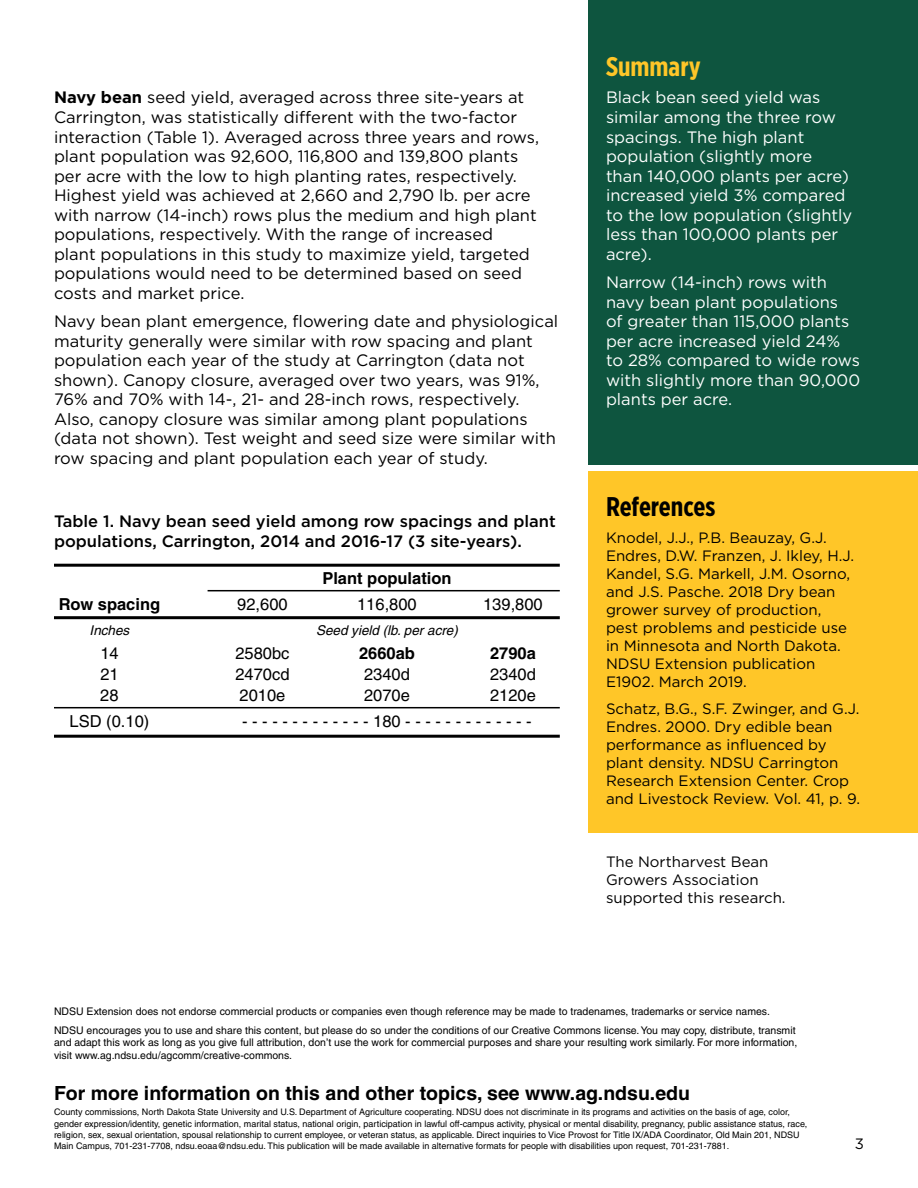
<style>
.page{position:relative;width:918px;height:1188px;background:#fff}
.page>*{position:absolute;margin:0;border:0;box-sizing:border-box;transform-origin:0 0}
.t1{font:700 27px "Gotham X Narrow";color:#000}
.t2{font:700 27px "Gotham X Narrow";color:#ffc628}
.t3{font:700 19.5px "Helvetica";color:#000}
.t4{font:16.5px/19.5px "Gotham";color:#000}
.t5{font:16.5px/19.5px "Gotham";color:#fff}
.t6{font:16.5px "Helvetica";color:#000}
.t7{font:500 16.5px/19.5px "Gotham";color:#000}
.t8{font:700 16.5px "Helvetica";color:#000}
.t9{font:15px/18px "Gotham";color:#000}
.t10{font:italic 13.5px "Helvetica";color:#000}
.t11{font:10.5px/18.8px "Helvetica";color:#000}
.t12{font:9px/11.2px "Helvetica";color:#000}
.s1{font-weight:700}
</style>
<div class="page">
<div style="left:588px;top:0;width:330px;height:464px;background:#0e553f"></div>
<div style="left:588px;top:471px;width:330px;height:362px;background:#ffc628"></div>
<hr style="left:54px;top:707px;width:506px;height:1px;background:#000">
<hr style="left:208px;top:590px;width:352px;height:1px;background:#000">
<hr style="left:54px;top:735px;width:506px;height:3px;background:#000">
<hr style="left:54px;top:564px;width:506px;height:3px;background:#000">
<hr style="left:54px;top:616px;width:506px;height:3px;background:#000">
<p class="t4" style="left:54px;top:88px;width:487px"><span class="s1">Navy bean</span> seed yield, averaged across three site-years at Carrington, was statistically different with the two-factor interaction (Table 1). Averaged across three years and rows, plant population was 92,600, 116,800 and 139,800 plants per acre with the low to high planting rates, respectively.<br>Highest yield was achieved at 2,660 and 2,790 lb. per acre with narrow (14-inch) rows plus the medium and high plant populations, respectively. With the range of increased<br>plant populations in this study to maximize yield, targeted populations would need to be determined based on seed costs and market price.</p>
<p class="t4" style="left:54px;top:311px;width:506px">Navy bean plant emergence, flowering date and physiological maturity generally were similar with row spacing and plant population each year of the study at Carrington (data not shown). Canopy closure, averaged over two years, was 91%, 76% and 70% with 14-, 21- and 28-inch rows, respectively.<br>Also, canopy closure was similar among plant populations (data not shown). Test weight and seed size were similar with row spacing and plant population each year of study.</p>
<p class="t7" style="left:54px;top:511px;width:503px">Table 1. Navy bean seed yield among row spacings and plant populations, Carrington, 2014 and 2016-17 (3 site-years).</p>
<p class="t8" style="left:322px;top:568px;width:131px">Plant population</p>
<p class="t8" style="left:59px;top:594px;width:103px">Row spacing</p>
<p class="t6" style="left:237px;top:594px;width:52px">92,600</p>
<p class="t6" style="left:357px;top:594px;width:61px">116,800</p>
<p class="t6" style="left:483px;top:594px;width:61px">139,800</p>
<p class="t10" style="left:90px;top:623px;width:41px">Inches</p>
<p class="t10" style="left:316px;top:623px;width:143px">Seed yield (lb. per acre)</p>
<p class="t6" style="left:100px;top:644px;width:20px">14</p>
<p class="t6" style="left:235px;top:644px;width:56px">2580bc</p>
<p class="t8" style="left:359px;top:643px;width:57px">2660ab</p>
<p class="t8" style="left:490px;top:643px;width:47px">2790a</p>
<p class="t6" style="left:100px;top:665px;width:20px">21</p>
<p class="t6" style="left:235px;top:665px;width:56px">2470cd</p>
<p class="t6" style="left:364px;top:665px;width:47px">2340d</p>
<p class="t6" style="left:490px;top:665px;width:47px">2340d</p>
<p class="t6" style="left:100px;top:686px;width:20px">28</p>
<p class="t6" style="left:240px;top:686px;width:47px">2010e</p>
<p class="t6" style="left:364px;top:686px;width:47px">2070e</p>
<p class="t6" style="left:490px;top:686px;width:47px">2120e</p>
<p class="t6" style="left:70px;top:711px;width:81px">LSD (0.10)</p>
<p class="t6" style="left:242px;top:711px;width:291px">- - - - - - - - - - - - - 180 - - - - - - - - - - - - -</p>
<h1 class="t2" style="left:606px;top:49px;width:96px">Summary</h1>
<p class="t5" style="left:606px;top:88px;width:248px">Black bean seed yield was similar among the three row spacings. The high plant population (slightly more than 140,000 plants per acre) increased yield 3% compared to the low population (slightly less than 100,000 plants per acre).</p>
<p class="t5" style="left:606px;top:272px;width:256px">Narrow (14-inch) rows with navy bean plant populations<br>of greater than 115,000 plants per acre increased yield 24% to 28% compared to wide rows with slightly more than 90,000 plants per acre.</p>
<h1 class="t1" style="left:606px;top:490px;width:111px">References</h1>
<p class="t9" style="left:606px;top:528px;width:250px">Knodel, J.J., P.B. Beauzay, G.J.<br>Endres, D.W. Franzen, J. Ikley, H.J.<br>Kandel, S.G. Markell, J.M. Osorno, and J.S. Pasche. 2018 Dry bean grower survey of production, pest problems and pesticide use in Minnesota and North Dakota.<br>NDSU Extension publication<br>E1902. March 2019.</p>
<p class="t9" style="left:606px;top:699px;width:256px">Schatz, B.G., S.F. Zwinger, and G.J.<br>Endres. 2000. Dry edible bean performance as influenced by plant density. NDSU Carrington<br>Research Extension Center. Crop and Livestock Review. Vol. 41, p. 9.</p>
<p class="t9" style="left:606px;top:853px;width:181px">The Northarvest Bean<br>Growers Association supported this research.</p>
<p class="t11" style="left:54px;top:1002px;width:743px">NDSU Extension does not endorse commercial products or companies even though reference may be made to tradenames, trademarks or service names.<br>NDSU encourages you to use and share this content, but please do so under the conditions of our Creative Commons license. You may copy, distribute, transmit</p>
<p class="t11" style="left:54px;top:1036px;width:745px;line-height:12.8px">and adapt this work as long as you give full attribution, don’t use the work for commercial purposes and share your resulting work similarly. For more information, visit www.ag.ndsu.edu/agcomm/creative-commons.</p>
<p class="t3" style="left:54px;top:1081px;width:638px">For more information on this and other topics, see www.ag.ndsu.edu</p>
<p class="t12" style="left:54px;top:1107px;width:755px">County commissions, North Dakota State University and U.S. Department of Agriculture cooperating. NDSU does not discriminate in its programs and activities on the basis of age, color, gender expression/identity, genetic information, marital status, national origin, participation in lawful off-campus activity, physical or mental disability, pregnancy, public assistance status, race, religion, sex, sexual orientation, spousal relationship to current employee, or veteran status, as applicable. Direct inquiries to Vice Provost for Title IX/ADA Coordinator, Old Main 201, NDSU Main Campus, 701-231-7708, ndsu.eoaa@ndsu.edu. This publication will be made available in alternative formats for people with disabilities upon request, 701-231-7881.</p>
<p class="t9" style="left:855px;top:1134px;width:11px">3</p>
</div>
